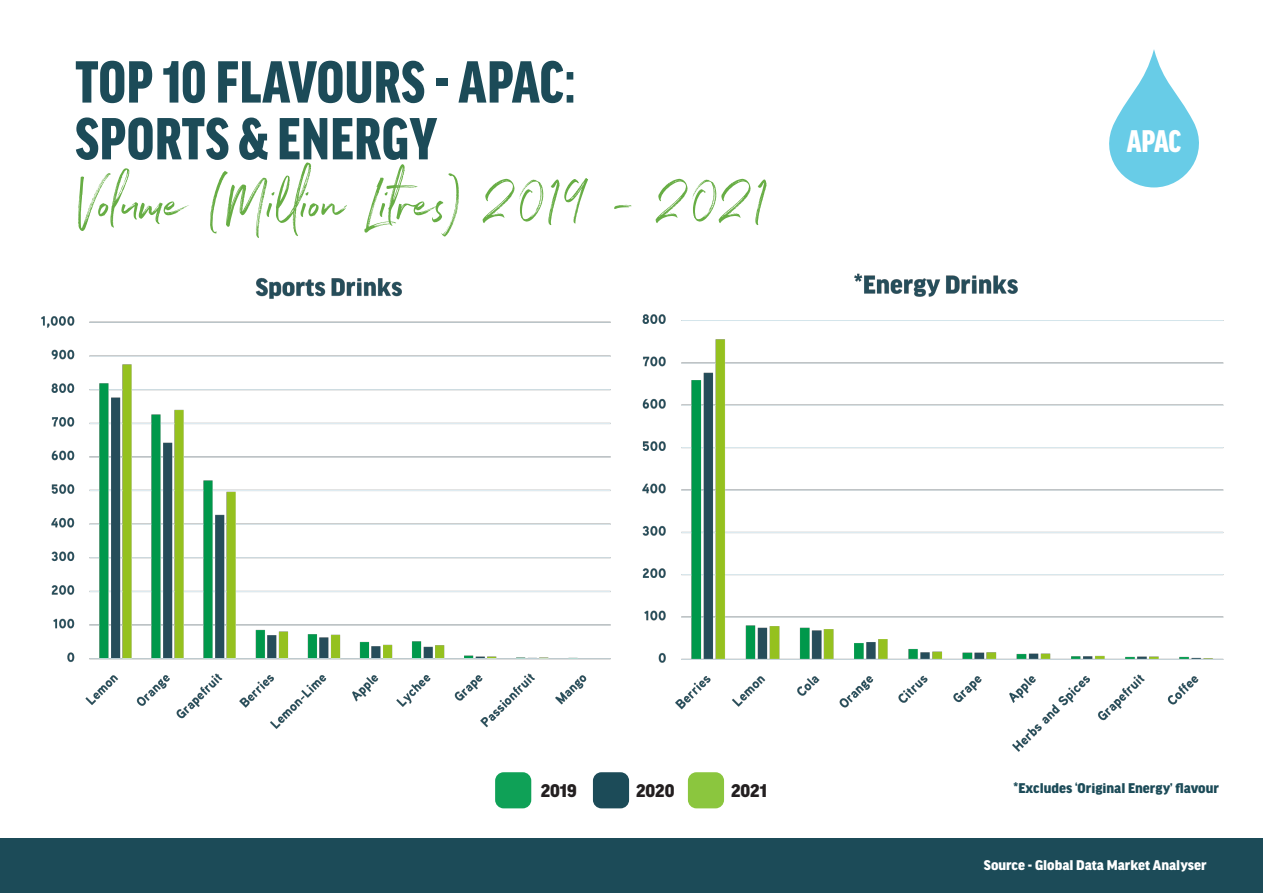
<style>
.page{position:relative;width:1263px;height:893px;background:#fff}
.page>*{position:absolute;margin:0;border:0;box-sizing:border-box;transform-origin:0 0}
.t1{font:900 condensed 63.15px "Good Headline Pro";letter-spacing:.01em;color:#1c4b58}
.t2{font:63.15px "Northwell Alt";color:#67ad44}
.t3{font:900 condensed 33.3px "Good Headline Pro";color:#fff}
.t4{font:900 19.5px "Good Headline Pro";color:#231f20}
.t5{font:900 15px "Good Headline Pro";color:#1c4b58}
.t6{font:900 15px "Good Headline Pro";color:#fff}
</style>
<div class="page">
<div style="left:0;top:838px;width:1263px;height:55px;background:#1c4b58"></div>
<svg style="left:1109px;top:49px;width:90px;height:138px"></svg>
<div style="left:495px;top:772px;width:36px;height:36px;background:#0fa157;border-radius:9px"></div>
<div style="left:593px;top:772px;width:36px;height:36px;background:#1c4b58;border-radius:9px"></div>
<div style="left:688px;top:772px;width:36px;height:36px;background:#8bc63e;border-radius:9px"></div>
<img style="left:41px;top:277px;width:570px;height:452px">
<img style="left:642px;top:273px;width:582px;height:479px">
<p class="t1" style="left:75px;top:53px;width:502px">TOP 10 FLAVOURS - APAC:</p>
<p class="t1" style="left:75px;top:109px;width:363px">SPORTS &amp; ENERGY</p>
<p class="t2" style="left:75px;top:157px;width:695px">Volume (Million Litres) 2019 - 2021</p>
<p class="t3" style="left:1127px;top:125px;width:56px">APAC</p>
<p class="t4" style="left:541px;top:781px;width:37px">2019</p>
<p class="t4" style="left:636px;top:781px;width:40px">2020</p>
<p class="t4" style="left:731px;top:781px;width:37px">2021</p>
<p class="t5" style="left:1014px;top:781px;width:207px">*Excludes ‘Original Energy’ flavour</p>
<p class="t6" style="left:984px;top:858px;width:224px">Source - Global Data Market Analyser</p>
</div>
